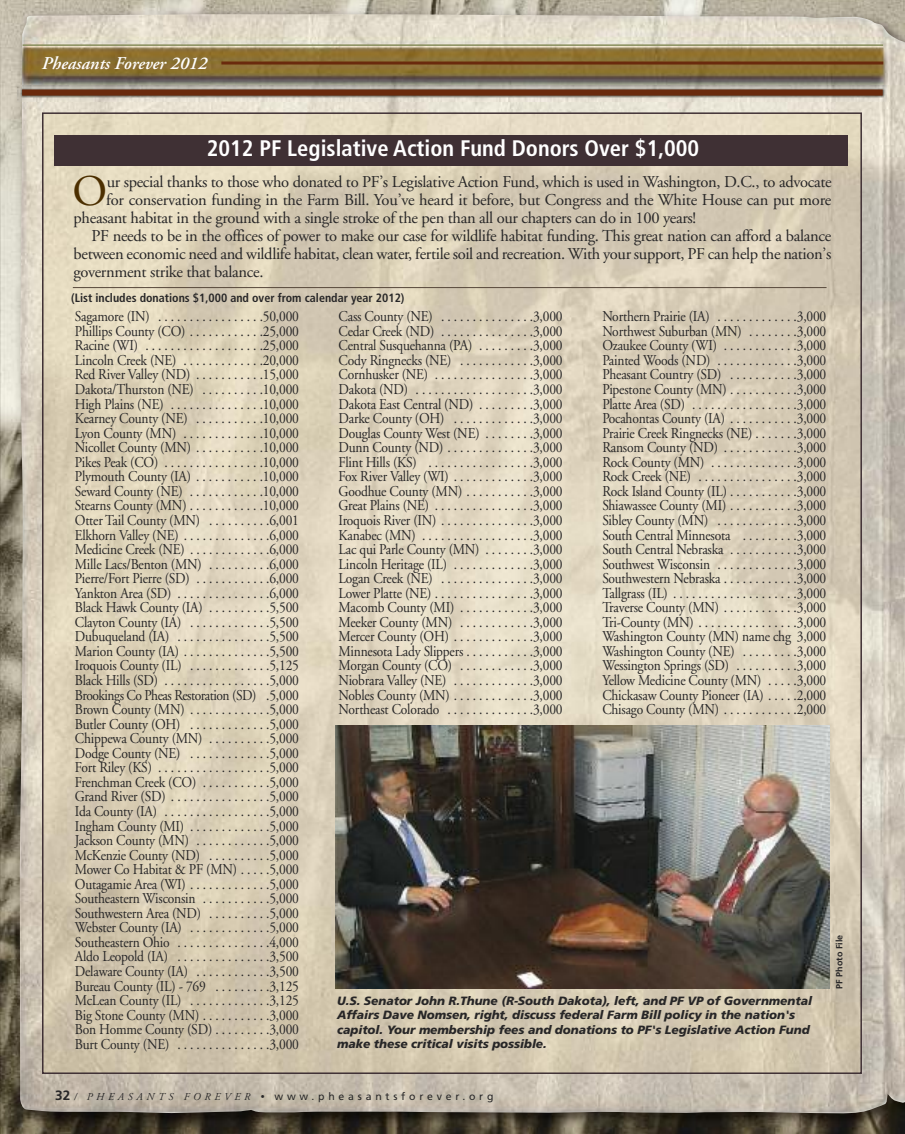
<style>
.page{position:relative;width:905px;height:1134px;background:#fff}
.page>*{position:absolute;margin:0;border:0;box-sizing:border-box;transform-origin:0 0}
.t1{font:43.65px "Adobe Garamond";color:#4c2f00}
.t2{font:700 condensed 22.5px "Frutiger LT Std";color:#fff}
.t3{font:italic 600 18px "Adobe Garamond";color:#fff}
.t4{font:16.5px "Adobe Garamond";letter-spacing:-.02em;color:#272627}
.t5{font:15px/14.5px "Adobe Garamond";letter-spacing:-.015em;color:#272627;text-align:justify;scale:.9 1}
.t6{font:italic 900 12px/14.4px "Frutiger LT Std";letter-spacing:-.005em;color:#272627}
.t7{font:700 condensed 12px "Frutiger LT Std";color:#272627}
.t8{font:10.5px "Frutiger";letter-spacing:.36em;color:#272627}
.t9{font:700 9px "Frutiger LT Std";color:#272627}
.s1{font-family:"Frutiger LT Std";font-weight:700;font-size:13.5px}
.s2{font-family:"Adobe Garamond";font-style:italic}
</style>
<div class="page">
<img style="left:0;top:0;width:904px;height:1134px">
<img style="left:20px;top:14px;width:884px;height:1100px">
<hr style="left:23px;top:44px;width:860px;height:2px;background:#888e5d">
<img style="left:17px;top:85px;width:872px;height:17px">
<div style="left:22px;top:90px;width:860px;height:6px;background:#6a2a0d"></div>
<hr style="left:221px;top:62px;width:662px;height:3px;background:#6a2a0d">
<img style="left:45px;top:115px;width:813px;height:956px">
<hr style="left:73px;top:287px;width:753px;height:1px;background:#57483b">
<div style="left:54px;top:135px;width:793px;height:30px;background:#3f3034"></div>
<img style="left:336px;top:725px;width:493px;height:263px">
<p class="t3" style="left:42px;top:57px;width:167px">Pheasants Forever 2012</p>
<h2 class="t2" style="left:207px;top:139px;width:494px">2012 PF Legislative Action Fund Donors Over $1,000</h2>
<h1 class="t1" style="left:72px;top:174px;width:36px">O</h1>
<p class="t4" style="left:107px;top:175px;width:726px">ur special thanks to those who donated to PF’s Legislative Action Fund, which is used in Washington, D.C., to advocate</p>
<p class="t4" style="left:106px;top:193px;width:726px">for conservation funding in the Farm Bill. You’ve heard it before, but Congress and the White House can put more</p>
<p class="t4" style="left:74px;top:211px;width:624px">pheasant habitat in the ground with a single stroke of the pen than all our chapters can do in 100 years!</p>
<p class="t4" style="left:91px;top:229px;width:741px">PF needs to be in the offices of power to make our case for wildlife habitat funding. This great nation can afford a balance</p>
<p class="t4" style="left:74px;top:247px;width:759px">between economic need and wildlife habitat, clean water, fertile soil and recreation. With your support, PF can help the nation’s</p>
<p class="t4" style="left:74px;top:265px;width:191px">government strike that balance.</p>
<p class="t7" style="left:71px;top:293px;width:335px">(List includes donations $1,000 and over from calendar year 2012)</p>
<p class="t5" style="left:75px;top:311px;width:250px">Sagamore (IN) . . . . . . . . . . . . . . . . .50,000<br>Phillips County (CO) . . . . . . . . . . . .25,000<br>Racine (WI) . . . . . . . . . . . . . . . . . . .25,000<br>Lincoln Creek (NE) . . . . . . . . . . . . .20,000<br>Red River Valley (ND) . . . . . . . . . . .15,000<br>Dakota/Thurston (NE) . . . . . . . . . .10,000<br>High Plains (NE) . . . . . . . . . . . . . . .10,000<br>Kearney County (NE) . . . . . . . . . . .10,000<br>Lyon County (MN) . . . . . . . . . . . . .10,000<br>Nicollet County (MN) . . . . . . . . . . .10,000<br>Pikes Peak (CO) . . . . . . . . . . . . . . . .10,000<br>Plymouth County (IA) . . . . . . . . . . .10,000<br>Seward County (NE) . . . . . . . . . . . .10,000<br>Stearns County (MN) . . . . . . . . . . . .10,000<br>Otter Tail County (MN) . . . . . . . . . .6,001<br>Elkhorn Valley (NE) . . . . . . . . . . . . . .6,000<br>Medicine Creek (NE) . . . . . . . . . . . . .6,000<br>Mille Lacs/Benton (MN) . . . . . . . . . .6,000<br>Pierre/Fort Pierre (SD) . . . . . . . . . . . .6,000<br>Yankton Area (SD) . . . . . . . . . . . . . . .6,000<br>Black Hawk County (IA) . . . . . . . . . .5,500<br>Clayton County (IA) . . . . . . . . . . . . .5,500<br>Dubuqueland (IA) . . . . . . . . . . . . . . .5,500<br>Marion County (IA) . . . . . . . . . . . . . .5,500<br>Iroquois County (IL) . . . . . . . . . . . . .5,125<br>Black Hills (SD) . . . . . . . . . . . . . . . . .5,000<br>Brookings Co Pheas Restoration (SD) .5,000<br>Brown County (MN) . . . . . . . . . . . . .5,000<br>Butler County (OH) . . . . . . . . . . . . .5,000<br>Chippewa County (MN) . . . . . . . . . .5,000<br>Dodge County (NE) . . . . . . . . . . . . .5,000<br>Fort Riley (KS) . . . . . . . . . . . . . . . . . .5,000<br>Frenchman Creek (CO) . . . . . . . . . . .5,000<br>Grand River (SD) . . . . . . . . . . . . . . . .5,000<br>Ida County (IA) . . . . . . . . . . . . . . . . .5,000<br>Ingham County (MI) . . . . . . . . . . . . .5,000<br>Jackson County (MN) . . . . . . . . . . . .5,000<br>McKenzie County (ND) . . . . . . . . . .5,000<br>Mower Co Habitat &amp; PF (MN) . . . . .5,000<br>Outagamie Area (WI) . . . . . . . . . . . . .5,000<br>Southeastern Wisconsin . . . . . . . . . . .5,000<br>Southwestern Area (ND) . . . . . . . . . .5,000<br>Webster County (IA) . . . . . . . . . . . . .5,000<br>Southeastern Ohio . . . . . . . . . . . . . . .4,000<br>Aldo Leopold (IA) . . . . . . . . . . . . . . .3,500<br>Delaware County (IA) . . . . . . . . . . . .3,500<br>Bureau County (IL) - 769 . . . . . . . . .3,125<br>McLean County (IL) . . . . . . . . . . . . .3,125<br>Big Stone County (MN) . . . . . . . . . . .3,000<br>Bon Homme County (SD) . . . . . . . . .3,000<br>Burt County (NE) . . . . . . . . . . . . . . .3,000</p>
<p class="t5" style="left:338px;top:311px;width:250px">Cass County (NE) . . . . . . . . . . . . . . .3,000<br>Cedar Creek (ND) . . . . . . . . . . . . . . .3,000<br>Central Susquehanna (PA) . . . . . . . . .3,000<br>Cody Ringnecks (NE) . . . . . . . . . . . .3,000<br>Cornhusker (NE) . . . . . . . . . . . . . . . .3,000<br>Dakota (ND) . . . . . . . . . . . . . . . . . . .3,000<br>Dakota East Central (ND) . . . . . . . . .3,000<br>Darke County (OH) . . . . . . . . . . . . .3,000<br>Douglas County West (NE) . . . . . . . .3,000<br>Dunn County (ND) . . . . . . . . . . . . . .3,000<br>Flint Hills (KS) . . . . . . . . . . . . . . . . .3,000<br>Fox River Valley (WI) . . . . . . . . . . . . .3,000<br>Goodhue County (MN) . . . . . . . . . . .3,000<br>Great Plains (NE) . . . . . . . . . . . . . . . .3,000<br>Iroquois River (IN) . . . . . . . . . . . . . . .3,000<br>Kanabec (MN) . . . . . . . . . . . . . . . . . .3,000<br>Lac qui Parle County (MN) . . . . . . . .3,000<br>Lincoln Heritage (IL) . . . . . . . . . . . . .3,000<br>Logan Creek (NE) . . . . . . . . . . . . . . .3,000<br>Lower Platte (NE) . . . . . . . . . . . . . . . .3,000<br>Macomb County (MI) . . . . . . . . . . . .3,000<br>Meeker County (MN) . . . . . . . . . . . .3,000<br>Mercer County (OH) . . . . . . . . . . . . .3,000<br>Minnesota Lady Slippers . . . . . . . . . . .3,000<br>Morgan County (CO) . . . . . . . . . . . .3,000<br>Niobrara Valley (NE) . . . . . . . . . . . . .3,000<br>Nobles County (MN) . . . . . . . . . . . . .3,000<br>Northeast Colorado . . . . . . . . . . . . . .3,000</p>
<p class="t5" style="left:602px;top:311px;width:250px">Northern Prairie (IA) . . . . . . . . . . . . .3,000<br>Northwest Suburban (MN) . . . . . . . .3,000<br>Ozaukee County (WI) . . . . . . . . . . . .3,000<br>Painted Woods (ND) . . . . . . . . . . . . .3,000<br>Pheasant Country (SD) . . . . . . . . . . .3,000<br>Pipestone County (MN) . . . . . . . . . . .3,000<br>Platte Area (SD) . . . . . . . . . . . . . . . . .3,000<br>Pocahontas County (IA) . . . . . . . . . . .3,000<br>Prairie Creek Ringnecks (NE) . . . . . . .3,000<br>Ransom County (ND) . . . . . . . . . . . .3,000<br>Rock County (MN) . . . . . . . . . . . . . .3,000<br>Rock Creek (NE) . . . . . . . . . . . . . . . .3,000<br>Rock Island County (IL) . . . . . . . . . . .3,000<br>Shiawassee County (MI) . . . . . . . . . . .3,000<br>Sibley County (MN) . . . . . . . . . . . . .3,000<br>South Central Minnesota . . . . . . . . .3,000<br>South Central Nebraska . . . . . . . . . . .3,000<br>Southwest Wisconsin . . . . . . . . . . . . .3,000<br>Southwestern Nebraska . . . . . . . . . . . .3,000<br>Tallgrass (IL) . . . . . . . . . . . . . . . . . . . .3,000<br>Traverse County (MN) . . . . . . . . . . . .3,000<br>Tri-County (MN) . . . . . . . . . . . . . . . .3,000<br>Washington County (MN) name chg 3,000<br>Washington County (NE) . . . . . . . . .3,000<br>Wessington Springs (SD) . . . . . . . . . .3,000<br>Yellow Medicine County (MN) . . . . .3,000<br>Chickasaw County Pioneer (IA) . . . . .2,000<br>Chisago County (MN) . . . . . . . . . . . .2,000</p>
<p class="t6" style="left:337px;top:994px;width:476px">U.S. Senator John R.Thune (R-South Dakota), left, and PF VP of Governmental Affairs Dave Nomsen, right, discuss federal Farm Bill policy in the nation's capitol. Your membership fees and donations to PF's Legislative Action Fund make these critical visits possible.</p>
<p class="t9" style="left:835px;top:989px;width:56px;rotate:-90deg">PF Photo File</p>
<p class="t8" style="left:55px;top:1092px;width:440px"><span class="s1">32</span><span class="s2">/ PHEASANTS FOREVER •</span> www.pheasantsforever.org</p>
</div>
